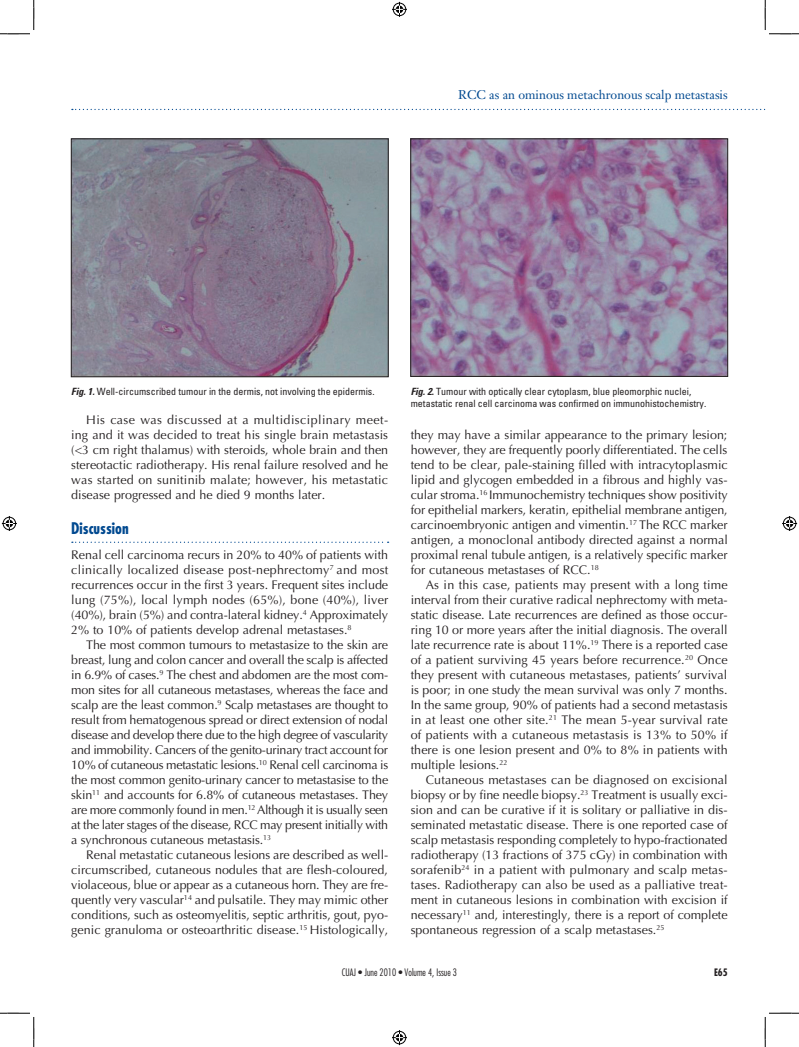
<style>
.page{position:relative;width:799px;height:1047px;background:#fff}
.page>*{position:absolute;margin:0;border:0;box-sizing:border-box;transform-origin:0 0}
.t1{font:700 condensed 15.62px "Futura";color:#014990}
.t2{font:12.5px/15px "Optima";color:#231f20;text-align:justify}
.t3{font:12.5px "Janson Text";color:#014990}
.t4{font:condensed 10px/12px "Univers";color:#231f20}
.t5{font:300 condensed 10px "Futura";color:#231f20}
.t6{font:700 condensed 10px "Futura";color:#231f20}
.s1{font-weight:700;font-style:italic}
.s2{font-weight:700}
</style>
<div class="page">
<svg style="left:72px;top:541px;width:317px;height:1px"></svg>
<svg style="left:72px;top:109px;width:693px;height:1px"></svg>
<img style="left:73px;top:140px;width:313px;height:235px">
<div style="left:71px;top:138px;width:317px;height:239px;border:1px solid #231f20"></div>
<img style="left:412px;top:140px;width:314px;height:234px">
<div style="left:410px;top:138px;width:318px;height:238px;border:1px solid #231f20"></div>
<svg style="left:0;top:0;width:35px;height:35px"></svg>
<svg style="left:0;top:1012px;width:35px;height:34px"></svg>
<svg style="left:764px;top:0;width:35px;height:35px"></svg>
<svg style="left:764px;top:1012px;width:35px;height:34px"></svg>
<svg style="left:392px;top:2px;width:15px;height:15px"></svg>
<svg style="left:392px;top:1030px;width:15px;height:14px"></svg>
<svg style="left:2px;top:516px;width:15px;height:15px"></svg>
<svg style="left:782px;top:516px;width:15px;height:15px"></svg>
<p class="t3" style="left:458px;top:86px;width:271px">RCC as an ominous metachronous scalp metastasis</p>
<p class="t4" style="left:71px;top:385px;width:305px"><span class="s1">Fig. 1.</span> Well-circumscribed tumour in the dermis, not involving the epidermis.</p>
<p class="t4" style="left:411px;top:385px;width:297px"><span class="s1">Fig. 2</span><span class="s2">.</span> Tumour with optically clear cytoplasm, blue pleomorphic nuclei, metastatic renal cell carcinoma was confirmed on immunohistochemistry.</p>
<p class="t2" style="left:71px;top:412px;width:318px;text-indent:15px">His case was discussed at a multidisciplinary meet&shy;ing and it was decided to treat his single brain metastasis (&lt;3 cm right thalamus) with steroids, whole brain and then stereotactic radiotherapy. His renal failure resolved and he was started on sunitinib malate; however, his metastatic disease progressed and he died 9 months later.</p>
<p class="t1" style="left:71px;top:518px;width:59px">Discussion</p>
<p class="t2" style="left:71px;top:547px;width:319px">Renal cell carcinoma recurs in 20% to 40% of patients with clinically localized disease post-nephrectomy<sup>7</sup> and most recurrences occur in the first 3 years. Frequent sites include lung (75%), local lymph nodes (65%), bone (40%), liver (40%), brain (5%) and contra-lateral kidney.<sup>4</sup> Approximately 2% to 10% of patients develop adrenal metastases.<sup>8</sup></p>
<p class="t2" style="left:71px;top:637px;width:318px;text-indent:15px">The most common tumours to metastasize to the skin are breast, lung and colon cancer and overall the scalp is affected in 6.9% of cases.<sup>9</sup> The chest and abdomen are the most com&shy;mon sites for all cutaneous metastases, whereas the face and scalp are the least common.<sup>9</sup> Scalp metastases are thought to result from hematogenous spread or direct extension of nodal disease and develop there due to the high degree of vascularity and immobility. Cancers of the genito-urinary tract account for 10% of cutaneous metastatic lesions.<sup>10</sup> Renal cell carcinoma is the most common genito-urinary cancer to metastasise to the skin<sup>11</sup> and accounts for 6.8% of cutaneous metastases. They are more commonly found in men.<sup>12</sup> Although it is usually seen at the later stages of the disease, RCC may present initially with a synchronous cutaneous metastasis.<sup>13</sup></p>
<p class="t2" style="left:71px;top:847px;width:319px;text-indent:15px">Renal metastatic cutaneous lesions are described as well&shy;circumscribed, cutaneous nodules that are flesh-coloured, violaceous, blue or appear as a cutaneous horn. They are fre&shy;quently very vascular<sup>14</sup> and pulsatile. They may mimic other conditions, such as osteomyelitis, septic arthritis, gout, pyo&shy;genic granuloma or osteoarthritic disease.<sup>15</sup> Histologically,</p>
<p class="t2" style="left:411px;top:427px;width:319px">they may have a similar appearance to the primary lesion; however, they are frequently poorly differentiated. The cells tend to be clear, pale-staining filled with intracytoplasmic lipid and glycogen embedded in a fibrous and highly vas&shy;cular stroma.<sup>16</sup> Immunochemistry techniques show positivity for epithelial markers, keratin, epithelial membrane antigen, carcinoembryonic antigen and vimentin.<sup>17</sup> The RCC marker antigen, a monoclonal antibody directed against a normal proximal renal tubule antigen, is a relatively specific marker for cutaneous metastases of RCC.<sup>18</sup></p>
<p class="t2" style="left:411px;top:577px;width:318px;text-indent:15px">As in this case, patients may present with a long time interval from their curative radical nephrectomy with meta&shy;static disease. Late recurrences are defined as those occur&shy;ring 10 or more years after the initial diagnosis. The overall late recurrence rate is about 11%.<sup>19</sup> There is a reported case of a patient surviving 45 years before recurrence.<sup>20</sup> Once they present with cutaneous metastases, patients’ survival is poor; in one study the mean survival was only 7 months.<br>In the same group, 90% of patients had a second metastasis in at least one other site.<sup>21</sup> The mean 5-year survival rate of patients with a cutaneous metastasis is 13% to 50% if there is one lesion present and 0% to 8% in patients with multiple lesions.<sup>22</sup></p>
<p class="t2" style="left:411px;top:772px;width:318px;text-indent:15px">Cutaneous metastases can be diagnosed on excisional biopsy or by fine needle biopsy.<sup>23</sup> Treatment is usually exci&shy;sion and can be curative if it is solitary or palliative in dis&shy;seminated metastatic disease. There is one reported case of scalp metastasis responding completely to hypo-fractionated radiotherapy (13 fractions of 375 cGy) in combination with sorafenib<sup>24</sup> in a patient with pulmonary and scalp metas&shy;tases. Radiotherapy can also be used as a palliative treat&shy;ment in cutaneous lesions in combination with excision if necessary<sup>11</sup> and, interestingly, there is a report of complete spontaneous regression of a scalp metastases.<sup>25</sup></p>
<p class="t5" style="left:342px;top:966px;width:117px">CUAJ • June 2010 • Volume 4, Issue 3</p>
<p class="t6" style="left:714px;top:965px;width:15px">E65</p>
</div>
